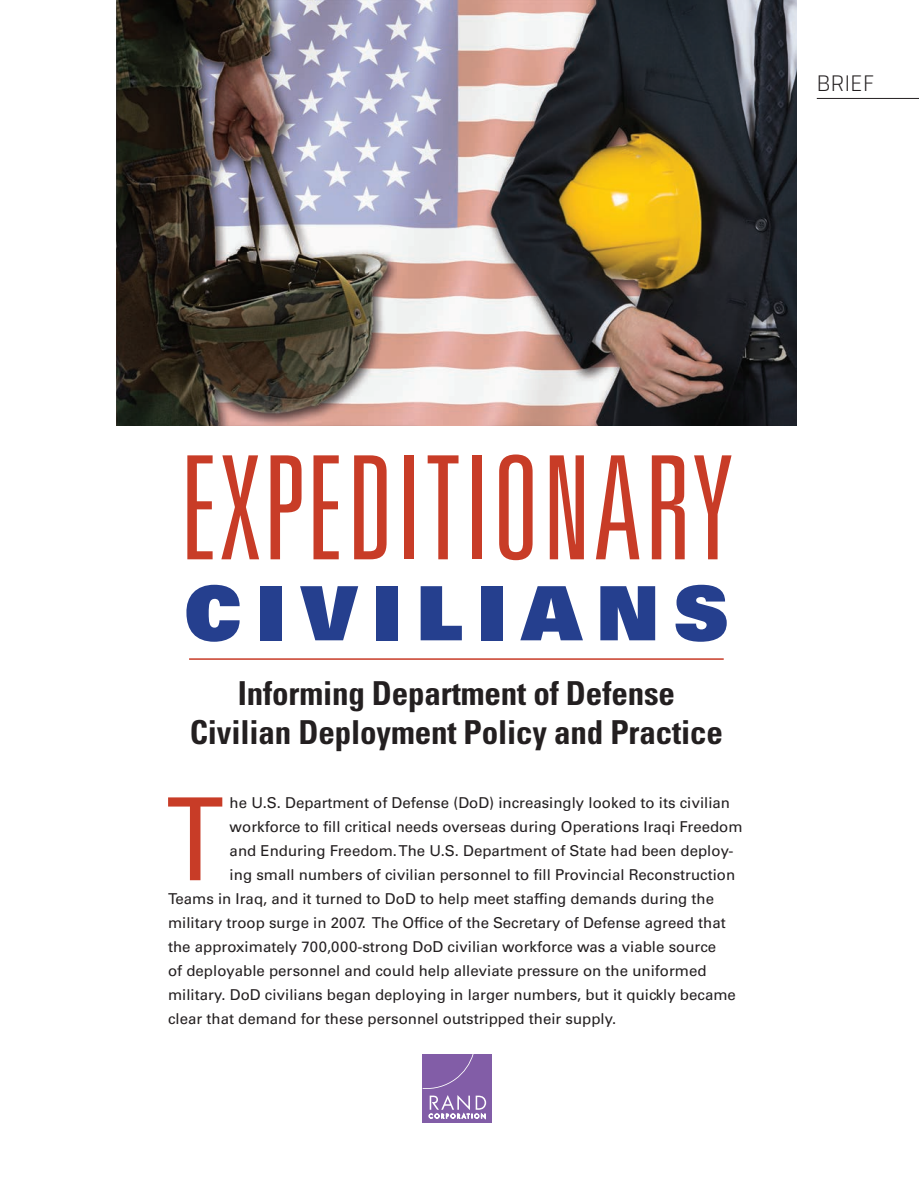
<style>
.page{position:relative;width:919px;height:1188px;background:#fff}
.page>*{position:absolute;margin:0;border:0;box-sizing:border-box;transform-origin:0 0}
.t1{font:300 ultra-condensed 144px "Univers LT Std";letter-spacing:.02em;color:#c83c27}
.t2{font:condensed 114.75px "Univers LT Std";color:#c83c27}
.t3{font:75px "Univers LT Std X Black";letter-spacing:.2em;color:#253f8e}
.t4{font:700 condensed 33px/39px "Univers LT Std";letter-spacing:-.005em;color:#231f20;text-align:center}
.t5{font:300 24px "Breuer Text";letter-spacing:.02em;color:#231f20}
.t6{font:15px "Univers LT Std";color:#231f20}
</style>
<div class="page">
<img style="left:116px;top:0;width:680px;height:425px">
<hr style="left:189px;top:658px;width:534px;height:2px;background:#c83c27">
<hr style="left:816px;top:98px;width:102px;height:1px;background:#231f20">
<div style="left:422px;top:1054px;width:70px;height:69px;background:#825da7"></div>
<svg style="left:422px;top:1054px;width:64px;height:65px"></svg>
<h3 class="t5" style="left:816px;top:70px;width:59px">Brief</h3>
<h1 class="t1" style="left:180px;top:433px;width:554px">EXPEDITIONARY</h1>
<h3 class="t3" style="left:184px;top:564px;width:545px">CIVILIANS</h3>
<h3 class="t4" style="left:190px;top:673px;width:534px">Informing Department of Defense<br>Civilian Deployment Policy and Practice</h3>
<h2 class="t2" style="left:166px;top:767px;width:59px">T</h2>
<p class="t6" style="left:229px;top:794px;width:501px">he U.S. Department of Defense (DoD) increasingly looked to its civilian</p>
<p class="t6" style="left:229px;top:818px;width:514px">workforce to fill critical needs overseas during Operations Iraqi Freedom</p>
<p class="t6" style="left:229px;top:842px;width:505px">and Enduring Freedom. The U.S. Department of State had been deploy-</p>
<p class="t6" style="left:229px;top:866px;width:507px">ing small numbers of civilian personnel to fill Provincial Reconstruction</p>
<p class="t6" style="left:168px;top:890px;width:547px">Teams in Iraq, and it turned to DoD to help meet staffing demands during the</p>
<p class="t6" style="left:168px;top:914px;width:559px">military troop surge in 2007. The Office of the Secretary of Defense agreed that</p>
<p class="t6" style="left:168px;top:938px;width:549px">the approximately 700,000-strong DoD civilian workforce was a viable source</p>
<p class="t6" style="left:168px;top:962px;width:539px">of deployable personnel and could help alleviate pressure on the uniformed</p>
<p class="t6" style="left:168px;top:986px;width:569px">military. DoD civilians began deploying in larger numbers, but it quickly became</p>
<p class="t6" style="left:168px;top:1010px;width:449px">clear that demand for these personnel outstripped their supply.</p>
</div>
